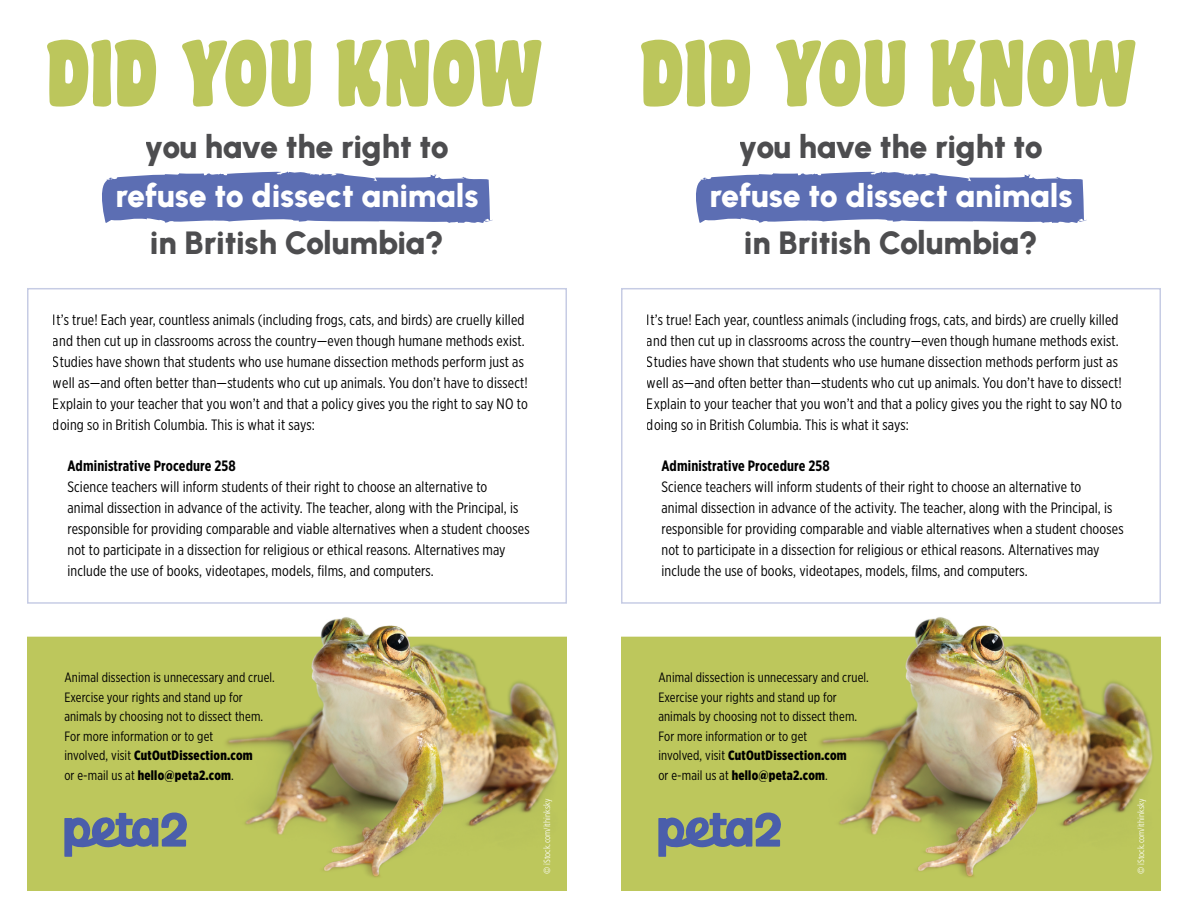
<style>
.page{position:relative;width:1188px;height:918px;background:#fff}
.page>*{position:absolute;margin:0;border:0;box-sizing:border-box;transform-origin:0 0}
.t1{font:900 32.1px "Urbanist";letter-spacing:-.01em;color:#4d4d4f}
.t2{font:900 32.1px "Urbanist";color:#fff}
.t3{font:15px/21px "Gotham X Narrow";letter-spacing:.01em;color:#000}
.t4{font:700 15px "Gotham X Narrow";letter-spacing:.01em;color:#000}
.t5{font:13.5px/19.5px "Gotham X Narrow";letter-spacing:.01em;color:#000}
.t6{font:300 condensed 9px "Frutiger LT Std";color:#fff}
.s1{font-weight:900}
</style>
<div class="page">
<img style="left:27px;top:617px;width:540px;height:274px">
<div style="left:27px;top:288px;width:540px;height:316px;background:#fff;border:2px solid #c0c7e2"></div>
<svg style="left:47px;top:40px;width:494px;height:67px"></svg>
<svg style="left:64px;top:811px;width:124px;height:46px;background:#859481"></svg>
<svg style="left:102px;top:171px;width:391px;height:52px;background:#7282bd"></svg>
<img style="left:621px;top:617px;width:540px;height:274px">
<div style="left:621px;top:288px;width:540px;height:316px;background:#fff;border:2px solid #c0c7e2"></div>
<svg style="left:641px;top:40px;width:494px;height:67px"></svg>
<svg style="left:658px;top:811px;width:124px;height:46px;background:#859481"></svg>
<svg style="left:696px;top:171px;width:391px;height:52px;background:#7282bd"></svg>
<h1 class="t1" style="left:145px;top:126px;width:306px">you have the right to</h1>
<h1 class="t1" style="left:739px;top:126px;width:306px">you have the right to</h1>
<h1 class="t2" style="left:115px;top:175px;width:365px">refuse to dissect animals</h1>
<h1 class="t2" style="left:709px;top:175px;width:365px">refuse to dissect animals</h1>
<h1 class="t1" style="left:150px;top:222px;width:295px">in British Columbia?</h1>
<h1 class="t1" style="left:744px;top:222px;width:295px">in British Columbia?</h1>
<p class="t3" style="left:53px;top:309px;width:476px">It’s true! Each year, countless animals (including frogs, cats, and birds) are cruelly killed and then cut up in classrooms across the country—even though humane methods exist.<br>Studies have shown that students who use humane dissection methods perform just as well as—and often better than—students who cut up animals. You don’t have to dissect!<br>Explain to your teacher that you won’t and that a policy gives you the right to say NO to doing so in British Columbia. This is what it says:</p>
<p class="t4" style="left:67px;top:456px;width:170px">Administrative Procedure 258</p>
<p class="t3" style="left:67px;top:476px;width:464px">Science teachers will inform students of their right to choose an alternative to<br>animal dissection in advance of the activity. The teacher, along with the Principal, is responsible for providing comparable and viable alternatives when a student chooses not to participate in a dissection for religious or ethical reasons. Alternatives may include the use of books, videotapes, models, films, and computers.</p>
<p class="t3" style="left:647px;top:309px;width:476px">It’s true! Each year, countless animals (including frogs, cats, and birds) are cruelly killed and then cut up in classrooms across the country—even though humane methods exist.<br>Studies have shown that students who use humane dissection methods perform just as well as—and often better than—students who cut up animals. You don’t have to dissect!<br>Explain to your teacher that you won’t and that a policy gives you the right to say NO to doing so in British Columbia. This is what it says:</p>
<p class="t4" style="left:661px;top:456px;width:170px">Administrative Procedure 258</p>
<p class="t3" style="left:661px;top:476px;width:464px">Science teachers will inform students of their right to choose an alternative to<br>animal dissection in advance of the activity. The teacher, along with the Principal, is responsible for providing comparable and viable alternatives when a student chooses not to participate in a dissection for religious or ethical reasons. Alternatives may include the use of books, videotapes, models, films, and computers.</p>
<p class="t5" style="left:64px;top:668px;width:212px">Animal dissection is unnecessary and cruel.<br>Exercise your rights and stand up for animals by choosing not to dissect them.<br>For more information or to get<br>involved, visit <span class="s1">CutOutDissection.com<br></span>or e-mail us at <span class="s1">hello@peta2.com</span>.</p>
<p class="t5" style="left:658px;top:668px;width:212px">Animal dissection is unnecessary and cruel.<br>Exercise your rights and stand up for animals by choosing not to dissect them.<br>For more information or to get<br>involved, visit <span class="s1">CutOutDissection.com<br></span>or e-mail us at <span class="s1">hello@peta2.com</span>.</p>
<p class="t6" style="left:542px;top:874px;width:77px;rotate:-90deg">© iStock.com/ithinksky</p>
<p class="t6" style="left:1136px;top:874px;width:77px;rotate:-90deg">© iStock.com/ithinksky</p>
</div>
